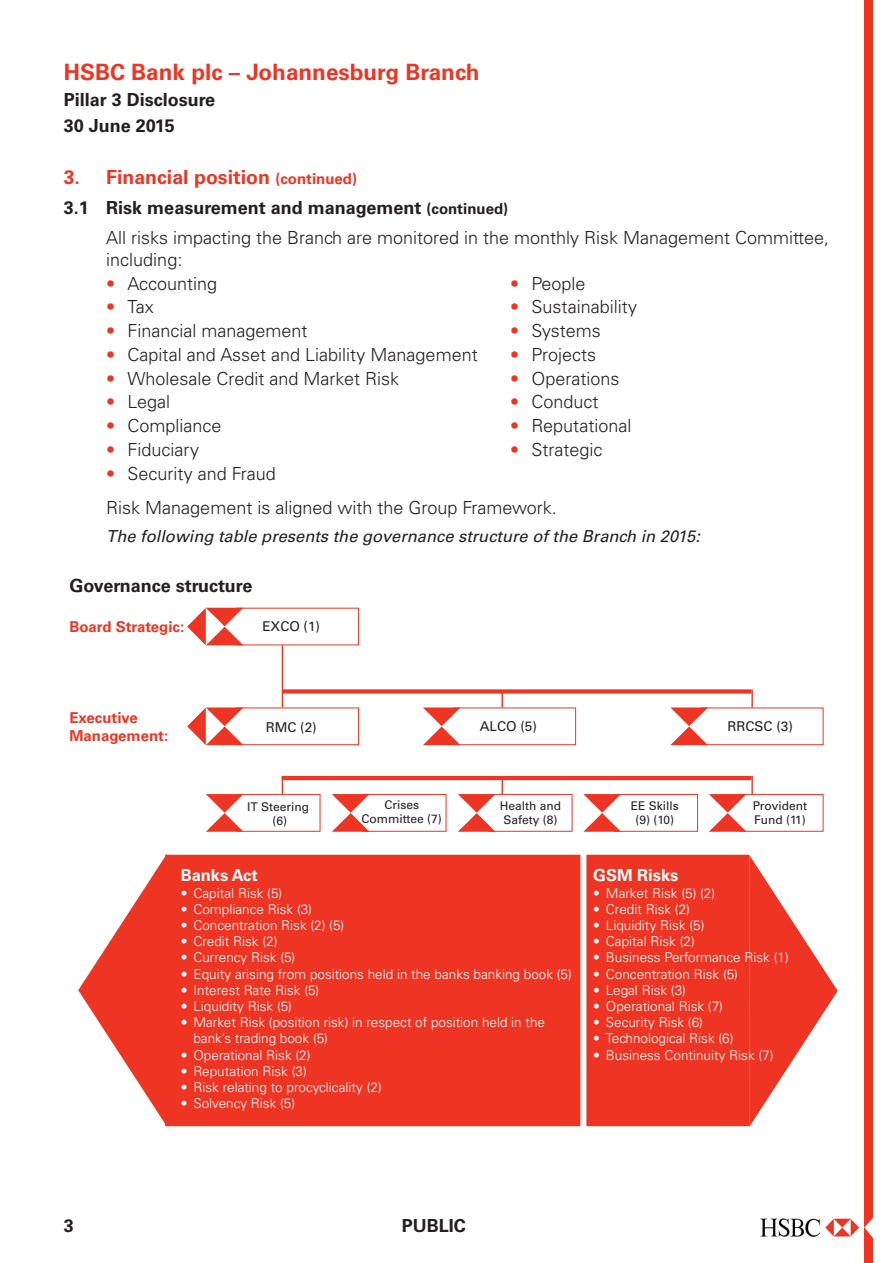
<style>
.page{position:relative;width:893px;height:1263px;background:#fff}
.page>*{position:absolute;margin:0;border:0;box-sizing:border-box;transform-origin:0 0}
.t1{font:700 22.5px "Univers LT Std";color:#ee3524}
.Heading_1{font:700 19.5px "Univers LT Std";color:#ee3524}
.t2{font:300 18px/21.6px "Univers LT Std";color:#231f20}
.Heading_2{font:700 18px/25.8px "Univers LT Std";color:#231f20}
.Heading_4{font:700 18px "Univers LT Std";color:#231f20}
.Heading_4-2{font:italic 16.5px "Univers LT Std";color:#231f20}
.t3{font:700 16.5px "Univers LT Std";color:#fff}
.t4{font:700 15px "Univers LT Std";color:#ee3524}
.t5{font:300 13.5px/16.2px "Univers LT Std";color:#fff}
.t6{font:13.5px "Univers LT Std";color:#231f20}
.t7{font:12px/14.4px "Univers LT Std";color:#231f20;text-align:center}
.s1{font-size:15px}
.s2{color:#ee3524}
</style>
<div class="page">
<div style="left:864px;top:0;width:9px;height:1263px;background:#ee3524"></div>
<img style="left:760px;top:1218px;width:99px;height:19px">
<svg style="left:864px;top:1218px;width:9px;height:20px"></svg>
<svg style="left:751px;top:689px;width:2px;height:18px"></svg>
<div style="left:165px;top:855px;width:584px;height:271px;background:#ee3524"></div>
<svg style="left:283px;top:689px;width:468px;height:4px;fill:#ee3524"></svg>
<hr style="left:282px;top:776px;width:469px;height:4px;background:#ee3524">
<div style="left:580px;top:844px;width:6px;height:313px;background:#fff"></div>
<svg style="left:78px;top:854px;width:89px;height:272px"></svg>
<svg style="left:749px;top:855px;width:89px;height:272px"></svg>
<svg style="left:187px;top:608px;width:54px;height:37px"></svg>
<svg style="left:187px;top:707px;width:55px;height:38px"></svg>
<svg style="left:423px;top:707px;width:36px;height:38px"></svg>
<svg style="left:670px;top:707px;width:37px;height:38px"></svg>
<div style="left:236px;top:707px;width:123px;height:38px;border:1px solid #ee3524"></div>
<svg style="left:206px;top:794px;width:36px;height:38px"></svg>
<div style="left:236px;top:794px;width:84px;height:38px;border:1px solid #ee3524"></div>
<svg style="left:332px;top:794px;width:36px;height:38px"></svg>
<div style="left:362px;top:794px;width:84px;height:38px;border:1px solid #ee3524"></div>
<svg style="left:583px;top:794px;width:36px;height:38px"></svg>
<div style="left:613px;top:794px;width:85px;height:38px;border:1px solid #ee3524"></div>
<svg style="left:458px;top:794px;width:36px;height:38px"></svg>
<div style="left:488px;top:794px;width:84px;height:38px;border:1px solid #ee3524"></div>
<svg style="left:709px;top:776px;width:44px;height:56px"></svg>
<div style="left:739px;top:794px;width:84px;height:38px;border:1px solid #ee3524"></div>
<div style="left:453px;top:707px;width:123px;height:38px;border:1px solid #ee3524"></div>
<div style="left:700px;top:707px;width:123px;height:38px;border:1px solid #ee3524"></div>
<hr style="left:282px;top:645px;width:1px;height:62px;background:#ee3524">
<svg style="left:282px;top:780px;width:1px;height:14px"></svg>
<svg style="left:502px;top:691px;width:1px;height:16px"></svg>
<svg style="left:502px;top:780px;width:1px;height:14px"></svg>
<h1 class="t1" style="left:64px;top:59px;width:417px">HSBC Bank plc – Johannesburg Branch</h1>
<h3 class="Heading_2" style="left:64px;top:87px;width:153px">Pillar 3 Disclosure<br>30 June 2015</h3>
<p class="Heading_1" style="left:64px;top:166px;width:295px">3. Financial position <span class="s1">(continued)</span></p>
<p class="Heading_2" style="left:64px;top:195px;width:446px">3.1 Risk measurement and management <span class="s1">(continued)</span></p>
<p class="t2" style="left:106px;top:227px;width:724px">All risks impacting the Branch are monitored in the monthly Risk Management Committee, including:</p>
<p class="t2" style="left:106px;top:273px;width:112px"><span class="s2">•</span> Accounting</p>
<p class="t2" style="left:510px;top:273px;width:77px"><span class="s2">•</span> People</p>
<p class="t2" style="left:106px;top:296px;width:49px"><span class="s2">•</span> Tax</p>
<p class="t2" style="left:510px;top:296px;width:128px"><span class="s2">•</span> Sustainability</p>
<p class="t2" style="left:106px;top:320px;width:203px"><span class="s2">•</span> Financial management</p>
<p class="t2" style="left:510px;top:320px;width:92px"><span class="s2">•</span> Systems</p>
<p class="t2" style="left:106px;top:344px;width:373px"><span class="s2">•</span> Capital and Asset and Liability Management</p>
<p class="t2" style="left:510px;top:344px;width:87px"><span class="s2">•</span> Projects</p>
<p class="t2" style="left:106px;top:367px;width:294px"><span class="s2">•</span> Wholesale Credit and Market Risk</p>
<p class="t2" style="left:510px;top:367px;width:111px"><span class="s2">•</span> Operations</p>
<p class="t2" style="left:106px;top:391px;width:65px"><span class="s2">•</span> Legal</p>
<p class="t2" style="left:510px;top:391px;width:90px"><span class="s2">•</span> Conduct</p>
<p class="t2" style="left:106px;top:415px;width:117px"><span class="s2">•</span> Compliance</p>
<p class="t2" style="left:510px;top:415px;width:123px"><span class="s2">•</span> Reputational</p>
<p class="t2" style="left:106px;top:439px;width:94px"><span class="s2">•</span> Fiduciary</p>
<p class="t2" style="left:510px;top:439px;width:94px"><span class="s2">•</span> Strategic</p>
<p class="t2" style="left:106px;top:462px;width:171px"><span class="s2">•</span> Security and Fraud</p>
<p class="t2" style="left:106px;top:497px;width:452px">Risk Management is aligned with the Group Framework.</p>
<p class="Heading_4-2" style="left:106px;top:527px;width:595px">The following table presents the governance structure of the Branch in 2015:</p>
<p class="Heading_4" style="left:69px;top:575px;width:185px">Governance structure</p>
<p class="t4" style="left:69px;top:618px;width:116px">Board Strategic:</p>
<p class="t6" style="left:262px;top:618px;width:59px">EXCO (1)</p>
<p class="t4" style="left:69px;top:709px;width:70px">Executive</p>
<p class="t4" style="left:69px;top:727px;width:100px">Management:</p>
<p class="t6" style="left:266px;top:719px;width:53px">RMC (2)</p>
<p class="t6" style="left:480px;top:718px;width:59px">ALCO (5)</p>
<p class="t6" style="left:728px;top:718px;width:67px">RRCSC (3)</p>
<p class="t7" style="left:247px;top:799px;width:64px">IT Steering</p>
<p class="t7" style="left:273px;top:814px;width:16px">(6)</p>
<p class="t7" style="left:362px;top:797px;width:82px">Crises<br>Committee (7)</p>
<p class="t7" style="left:500px;top:798px;width:63px">Health and<br>Safety (8)</p>
<p class="t7" style="left:631px;top:798px;width:50px">EE Skills (9) (10)</p>
<p class="t7" style="left:753px;top:799px;width:56px;text-align:left">Provident<br>Fund (11)</p>
<h3 class="Heading_2" style="left:64px;top:1213px;width:12px">3</h3>
<p class="t3" style="left:181px;top:866px;width:79px">Banks Act</p>
<p class="t5" style="left:181px;top:885px;width:103px">• Capital Risk (5)</p>
<p class="t5" style="left:181px;top:901px;width:133px">• Compliance Risk (3)</p>
<p class="t5" style="left:181px;top:917px;width:165px">• Concentration Risk (2) (5)</p>
<p class="t5" style="left:181px;top:933px;width:98px">• Credit Risk (2)</p>
<p class="t5" style="left:181px;top:949px;width:116px">• Currency Risk (5)</p>
<p class="t5" style="left:181px;top:966px;width:393px">• Equity arising from positions held in the banks banking book (5)</p>
<p class="t5" style="left:181px;top:982px;width:140px">• Interest Rate Risk (5)</p>
<p class="t5" style="left:181px;top:998px;width:113px">• Liquidity Risk (5)</p>
<p class="t5" style="left:193px;top:1014px;width:353px;text-indent:-13px">• Market Risk (position risk) in respect of position held in the bank’s trading book (5)</p>
<p class="t5" style="left:181px;top:1047px;width:131px">• Operational Risk (2)</p>
<p class="t5" style="left:181px;top:1063px;width:128px">• Reputation Risk (3)</p>
<p class="t5" style="left:181px;top:1079px;width:203px">• Risk relating to procyclicality (2)</p>
<p class="t5" style="left:181px;top:1095px;width:116px">• Solvency Risk (5)</p>
<p class="t3" style="left:593px;top:866px;width:87px">GSM Risks</p>
<p class="t5" style="left:593px;top:885px;width:124px">• Market Risk (5) (2)</p>
<p class="t5" style="left:593px;top:901px;width:98px">• Credit Risk (2)</p>
<p class="t5" style="left:593px;top:917px;width:113px">• Liquidity Risk (5)</p>
<p class="t5" style="left:593px;top:933px;width:103px">• Capital Risk (2)</p>
<p class="t5" style="left:593px;top:949px;width:197px">• Business Performance Risk (1)</p>
<p class="t5" style="left:593px;top:966px;width:146px">• Concentration Risk (5)</p>
<p class="t5" style="left:593px;top:982px;width:94px">• Legal Risk (3)</p>
<p class="t5" style="left:593px;top:998px;width:131px">• Operational Risk (7)</p>
<p class="t5" style="left:593px;top:1014px;width:111px">• Security Risk (6)</p>
<p class="t5" style="left:593px;top:1030px;width:142px">• Technological Risk (6)</p>
<p class="t5" style="left:593px;top:1047px;width:182px">• Business Continuity Risk (7)</p>
<h3 class="Heading_2" style="left:402px;top:1213px;width:66px">PUBLIC</h3>
</div>
